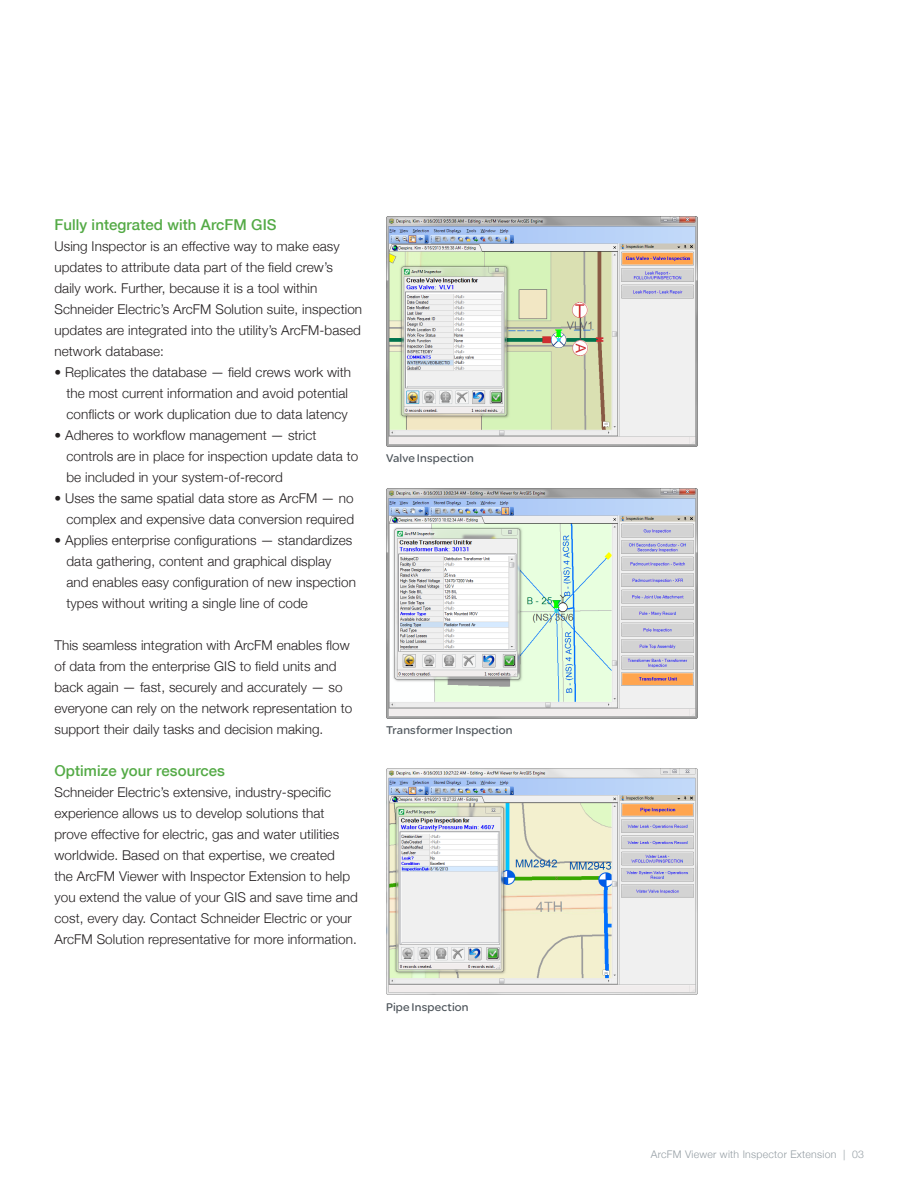
<style>
.page{position:relative;width:918px;height:1188px;background:#fff}
.page>*{position:absolute;margin:0;border:0;box-sizing:border-box;transform-origin:0 0}
.subhead_text{font:500 15px "Helvetica Neue";letter-spacing:.005em;color:#54aa46}
.main_text{font:300 13.5px/21px "Helvetica Neue";letter-spacing:.005em;color:#231f20}
.Sidebar_caption{font:12px "SE Optimist";letter-spacing:.015em;color:#4d545a}
.footer_right{font:300 10.5px "Helvetica Neue";letter-spacing:.025em;color:#959ea4}
</style>
<div class="page">
<img style="left:386px;top:769px;width:312px;height:225px">
<img style="left:386px;top:489px;width:312px;height:230px">
<img style="left:386px;top:216px;width:312px;height:230px">
<p class="subhead_text" style="left:54px;top:213px;width:224px">Fully integrated with ArcFM GIS</p>
<p class="main_text" style="left:54px;top:235px;width:309px">Using Inspector is an effective way to make easy updates to attribute data part of the field crew’s daily work. Further, because it is a tool within Schneider Electric’s ArcFM Solution suite, inspection updates are integrated into the utility’s ArcFM-based network database:</p>
<p class="main_text" style="left:66px;top:361px;width:286px;text-indent:-12px">• Replicates the database — field crews work with the most current information and avoid potential conflicts or work duplication due to data latency</p>
<p class="main_text" style="left:66px;top:424px;width:293px;text-indent:-12px">• Adheres to workflow management — strict controls are in place for inspection update data to be included in your system-of-record</p>
<p class="main_text" style="left:54px;top:487px;width:301px;text-align:right">• Uses the same spatial data store as ArcFM — no complex and expensive data conversion required</p>
<p class="main_text" style="left:66px;top:529px;width:291px;text-indent:-12px">• Applies enterprise configurations — standardizes data gathering, content and graphical display and enables easy configuration of new inspection types without writing a single line of code</p>
<p class="main_text" style="left:54px;top:634px;width:299px">This seamless integration with ArcFM enables flow of data from the enterprise GIS to field units and back again — fast, securely and accurately — so everyone can rely on the network representation to support their daily tasks and decision making.</p>
<p class="subhead_text" style="left:54px;top:759px;width:172px">Optimize your resources</p>
<p class="main_text" style="left:54px;top:781px;width:305px">Schneider Electric’s extensive, industry-specific experience allows us to develop solutions that prove effective for electric, gas and water utilities worldwide. Based on that expertise, we created<br>the ArcFM Viewer with Inspector Extension to help you extend the value of your GIS and save time and cost, every day. Contact Schneider Electric or your ArcFM Solution representative for more information.</p>
<p class="Sidebar_caption" style="left:386px;top:450px;width:89px">Valve Inspection</p>
<p class="Sidebar_caption" style="left:386px;top:722px;width:128px">Transformer Inspection</p>
<p class="Sidebar_caption" style="left:386px;top:999px;width:84px">Pipe Inspection</p>
<p class="footer_right" style="left:651px;top:1145px;width:215px">ArcFM Viewer with Inspector Extension | 03</p>
</div>
